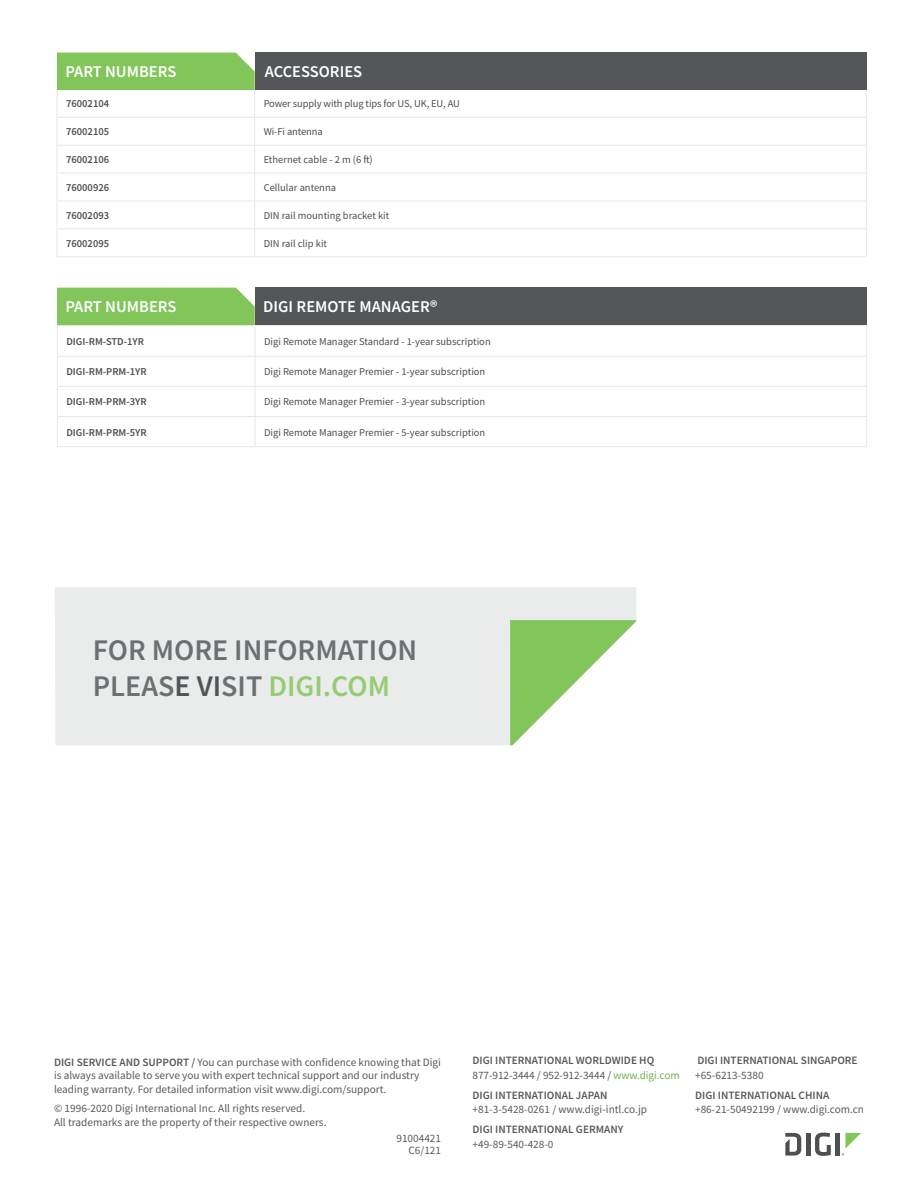
<style>
.page{position:relative;width:918px;height:1188px;background:#fff}
.page>*{position:absolute;margin:0;border:0;box-sizing:border-box;transform-origin:0 0}
.Table_-_Header{font:600 30px "Source Sans Pro";color:#6d6f73}
.t1{font:600 16.5px "Source Sans Pro";color:#fff}
.t2{font:11.25px/13.5px "Source Sans Pro";color:#58595b}
.t3{font:600 11.25px/14.2px "Source Sans Pro";color:#58595b}
.Table_-_Header-2{font:10.5px "Source Sans Pro";color:#4d4d4f}
.Table_-_Header-3{font:600 10.5px "Source Sans Pro";color:#4d4d4f}
.s1{color:#535459}
.s2{color:#95cc74}
.s3{font-weight:600}
.s4{font-weight:400}
.s5{font-weight:400;color:#73af51}
</style>
<div class="page">
<hr style="left:806px;top:1133px;width:4px;height:23px;background:#4e4f53">
<svg style="left:815px;top:1133px;width:16px;height:23px"></svg>
<hr style="left:836px;top:1133px;width:4px;height:23px;background:#4e4f53">
<svg style="left:785px;top:1133px;width:16px;height:23px"></svg>
<svg style="left:842px;top:1133px;width:19px;height:23px"></svg>
<svg style="left:255px;top:144px;width:611px;height:86px"></svg>
<hr style="left:255px;top:117px;width:612px;height:1px;background:#e6e7e8">
<hr style="left:255px;top:145px;width:612px;height:1px;background:#e6e7e8">
<hr style="left:255px;top:173px;width:612px;height:1px;background:#e6e7e8">
<svg style="left:866px;top:90px;width:1px;height:166px"></svg>
<hr style="left:255px;top:201px;width:612px;height:1px;background:#e6e7e8">
<hr style="left:255px;top:228px;width:612px;height:1px;background:#e6e7e8">
<hr style="left:57px;top:256px;width:198px;height:1px;background:#e6e7e8">
<hr style="left:255px;top:256px;width:612px;height:1px;background:#e6e7e8">
<svg style="left:57px;top:53px;width:198px;height:203px"></svg>
<div style="left:255px;top:53px;width:612px;height:37px;background:#54565a"></div>
<hr style="left:57px;top:325px;width:198px;height:1px;background:#e6e7e8">
<hr style="left:57px;top:326px;width:1px;height:30px;background:#e6e7e8">
<hr style="left:255px;top:325px;width:612px;height:1px;background:#e6e7e8">
<hr style="left:255px;top:326px;width:1px;height:30px;background:#e6e7e8">
<hr style="left:866px;top:326px;width:1px;height:30px;background:#e6e7e8">
<hr style="left:57px;top:356px;width:198px;height:1px;background:#e6e7e8">
<hr style="left:255px;top:356px;width:612px;height:1px;background:#e6e7e8">
<hr style="left:57px;top:386px;width:198px;height:1px;background:#e6e7e8">
<hr style="left:255px;top:386px;width:612px;height:1px;background:#e6e7e8">
<hr style="left:57px;top:416px;width:198px;height:1px;background:#e6e7e8">
<svg style="left:57px;top:357px;width:1px;height:89px"></svg>
<hr style="left:255px;top:416px;width:612px;height:1px;background:#e6e7e8">
<svg style="left:255px;top:357px;width:1px;height:89px"></svg>
<svg style="left:866px;top:357px;width:1px;height:89px"></svg>
<hr style="left:57px;top:446px;width:198px;height:1px;background:#e6e7e8">
<hr style="left:255px;top:446px;width:612px;height:1px;background:#e6e7e8">
<div style="left:57px;top:288px;width:198px;height:37px;background:#82c55b"></div>
<div style="left:255px;top:288px;width:612px;height:37px;background:#54565a"></div>
<div style="left:55px;top:587px;width:581px;height:158px;background:#eaebeb"></div>
<svg style="left:510px;top:620px;width:126px;height:125px"></svg>
<p class="t1" style="left:65px;top:61px;width:112px">PART NUMBERS</p>
<p class="t1" style="left:265px;top:61px;width:99px">ACCESSORIES</p>
<p class="Table_-_Header-3" style="left:66px;top:97px;width:45px">76002104</p>
<p class="Table_-_Header-2" style="left:264px;top:97px;width:198px">Power supply with plug tips for US, UK, EU, AU</p>
<p class="Table_-_Header-3" style="left:66px;top:125px;width:45px">76002105</p>
<p class="Table_-_Header-2" style="left:264px;top:125px;width:61px">Wi-Fi antenna</p>
<p class="Table_-_Header-3" style="left:66px;top:153px;width:45px">76002106</p>
<p class="Table_-_Header-2" style="left:264px;top:153px;width:111px">Ethernet cable - 2 m (6 ft)</p>
<p class="Table_-_Header-3" style="left:66px;top:181px;width:45px">76000926</p>
<p class="Table_-_Header-2" style="left:264px;top:181px;width:74px">Cellular antenna</p>
<p class="Table_-_Header-3" style="left:66px;top:208px;width:45px">76002093</p>
<p class="Table_-_Header-2" style="left:264px;top:209px;width:127px">DIN rail mounting bracket kit</p>
<p class="Table_-_Header-3" style="left:66px;top:236px;width:45px">76002095</p>
<p class="Table_-_Header-2" style="left:264px;top:237px;width:65px">DIN rail clip kit</p>
<p class="t1" style="left:65px;top:296px;width:112px">PART NUMBERS</p>
<p class="t1" style="left:263px;top:296px;width:176px">DIGI REMOTE MANAGER®</p>
<p class="Table_-_Header-3" style="left:66px;top:334px;width:79px">DIGI-RM-STD-1YR</p>
<p class="Table_-_Header-2" style="left:264px;top:334px;width:228px">Digi Remote Manager Standard - 1-year subscription</p>
<p class="Table_-_Header-3" style="left:66px;top:365px;width:82px">DIGI-RM-PRM-1YR</p>
<p class="Table_-_Header-2" style="left:264px;top:365px;width:223px">Digi Remote Manager Premier - 1-year subscription</p>
<p class="Table_-_Header-3" style="left:66px;top:395px;width:82px">DIGI-RM-PRM-3YR</p>
<p class="Table_-_Header-2" style="left:264px;top:395px;width:223px">Digi Remote Manager Premier - 3-year subscription</p>
<p class="Table_-_Header-3" style="left:66px;top:425px;width:82px">DIGI-RM-PRM-5YR</p>
<p class="Table_-_Header-2" style="left:264px;top:425px;width:223px">Digi Remote Manager Premier - 5-year subscription</p>
<p class="Table_-_Header" style="left:93px;top:631px;width:326px">FOR MORE INFORMATION</p>
<p class="Table_-_Header" style="left:93px;top:667px;width:299px">PLEAS<span class="s1">E VI</span>SIT <span class="s2">DIGI.COM</span></p>
<p class="t2" style="left:54px;top:1055px;width:388px"><span class="s3">DIGI SERVICE AND SUPPORT /</span> You can purchase with confidence knowing that Digi is always available to serve you with expert technical support and our industry leading warranty. For detailed information visit www.digi.com/support.</p>
<p class="t2" style="left:54px;top:1102px;width:274px">© 1996-2020 Digi International Inc. All rights reserved.<br>All trademarks are the property of their respective owners.</p>
<p class="t2" style="left:396px;top:1133px;width:46px;line-height:12px;text-align:right">91004421<br>C6/121</p>
<p class="t3" style="left:473px;top:1053px;width:209px">DIGI INTERNATIONAL WORLDWIDE HQ<br><span class="s4">877-912-3444 / 952-912-3444 /</span> <span class="s5">www.digi.com</span></p>
<p class="t3" style="left:473px;top:1088px;width:136px">DIGI INTERNATIONAL JAPAN</p>
<p class="t2" style="left:473px;top:1103px;width:176px">+81-3-5428-0261 / www.digi-intl.co.jp</p>
<p class="t3" style="left:473px;top:1122px;width:152px">DIGI INTERNATIONAL GERMANY</p>
<p class="t2" style="left:473px;top:1137px;width:83px">+49-89-540-428-0</p>
<p class="t3" style="left:697px;top:1053px;width:162px">DIGI INTERNATIONAL SINGAPORE</p>
<p class="t2" style="left:695px;top:1068px;width:70px">+65-6213-5380</p>
<p class="t3" style="left:695px;top:1088px;width:136px">DIGI INTERNATIONAL CHINA</p>
<p class="t2" style="left:695px;top:1103px;width:170px">+86-21-50492199 / www.digi.com.cn</p>
</div>
